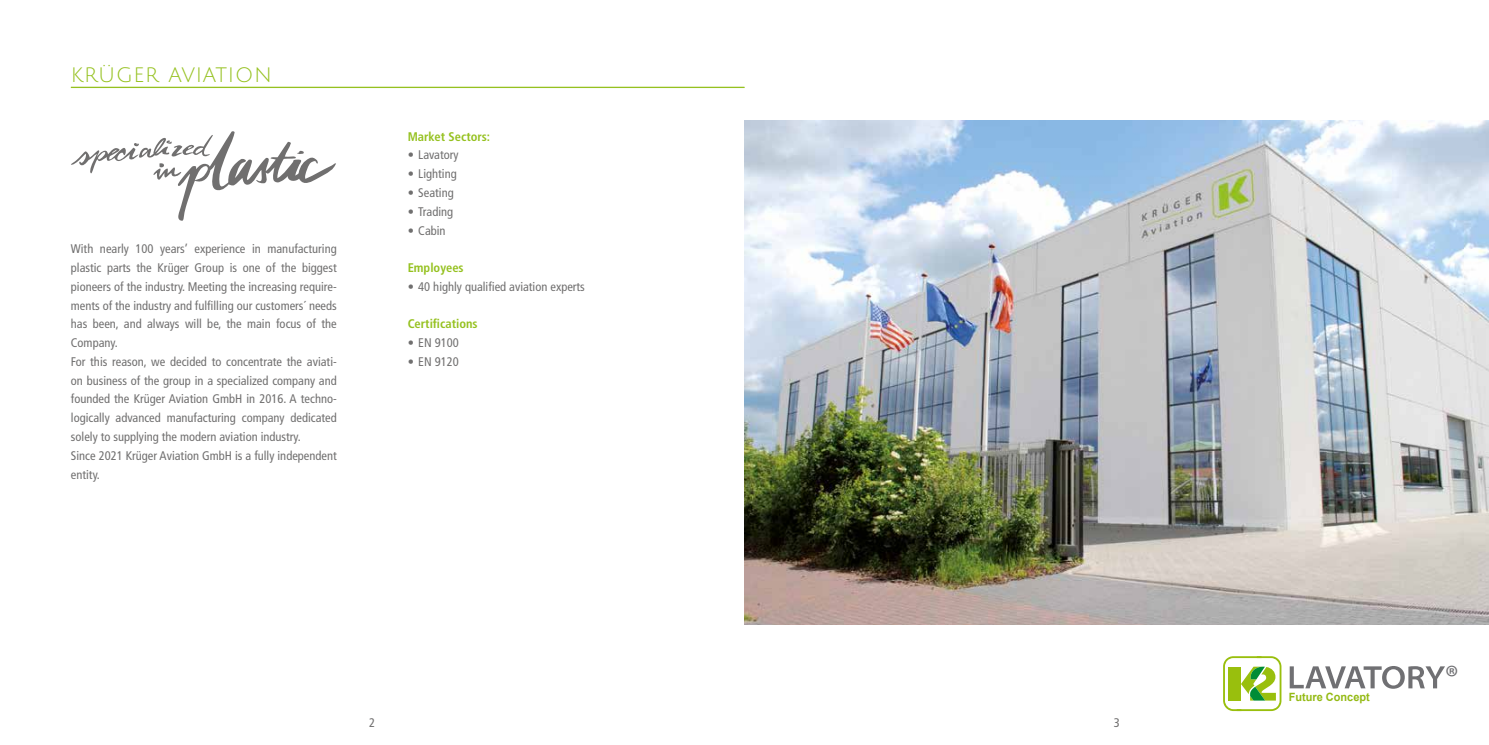
<style>
.page{position:relative;width:1489px;height:745px;background:#fff}
.page>*{position:absolute;margin:0;border:0;box-sizing:border-box;transform-origin:0 0}
.t1{font:32.62px "Myriad Pro";color:#707073}
.t2{font:22.5px "Julius Sans One";letter-spacing:.03em;color:#95c11f}
.t3{font:condensed 12.5px/18.8px "Frutiger";color:#706f6f}
.t4{font:700 condensed 12.5px "Frutiger";color:#95c11f}
.t5{font:700 11.38px "Arial";color:#94ba14;scale:.96 1}
</style>
<div class="page">
<img style="left:744px;top:120px;width:744px;height:504px">
<hr style="left:71px;top:87px;width:673px;height:1px;background:#95c11f">
<svg style="left:1289px;top:666px;width:155px;height:22px"></svg>
<svg style="left:1223px;top:656px;width:58px;height:54px"></svg>
<svg style="left:71px;top:131px;width:265px;height:90px"></svg>
<h2 class="t2" style="left:71px;top:62px;width:202px">KRÜGER AVIATION</h2>
<p class="t3" style="left:71px;top:239px;width:267px">With nearly 100 years’ experience in manufacturing plastic parts the Krüger Group is one of the biggest pioneers of the industry. Meeting the increasing require&shy;ments of the industry and fulfilling our customers´ needs has been, and always will be, the main focus of the Company.<br>For this reason, we decided to concentrate the aviati&shy;on business of the group in a specialized company and founded the Krüger Aviation GmbH in 2016. A techno&shy;logically advanced manufacturing company dedicated solely to supplying the modern aviation industry.<br>Since 2021 Krüger Aviation GmbH is a fully independent entity.</p>
<p class="t4" style="left:407px;top:129px;width:84px">Market Sectors:</p>
<p class="t3" style="left:407px;top:146px;width:52px">• Lavatory</p>
<p class="t3" style="left:407px;top:164px;width:51px">• Lighting</p>
<p class="t3" style="left:407px;top:183px;width:48px">• Seating</p>
<p class="t3" style="left:407px;top:202px;width:47px">• Trading</p>
<p class="t3" style="left:407px;top:221px;width:39px">• Cabin</p>
<p class="t4" style="left:407px;top:260px;width:58px">Employees</p>
<p class="t3" style="left:407px;top:277px;width:179px">• 40 highly qualified aviation experts</p>
<p class="t4" style="left:407px;top:316px;width:71px">Certifications</p>
<p class="t3" style="left:407px;top:333px;width:53px">• EN 9100</p>
<p class="t3" style="left:407px;top:352px;width:53px">• EN 9120</p>
<p class="t3" style="left:369px;top:713px;width:7px">2</p>
<p class="t3" style="left:1113px;top:713px;width:7px">3</p>
<p class="t5" style="left:1288px;top:688px;width:86px">Future Concept</p>
<h1 class="t1" style="left:1445px;top:656px;width:15px">®</h1>
</div>
